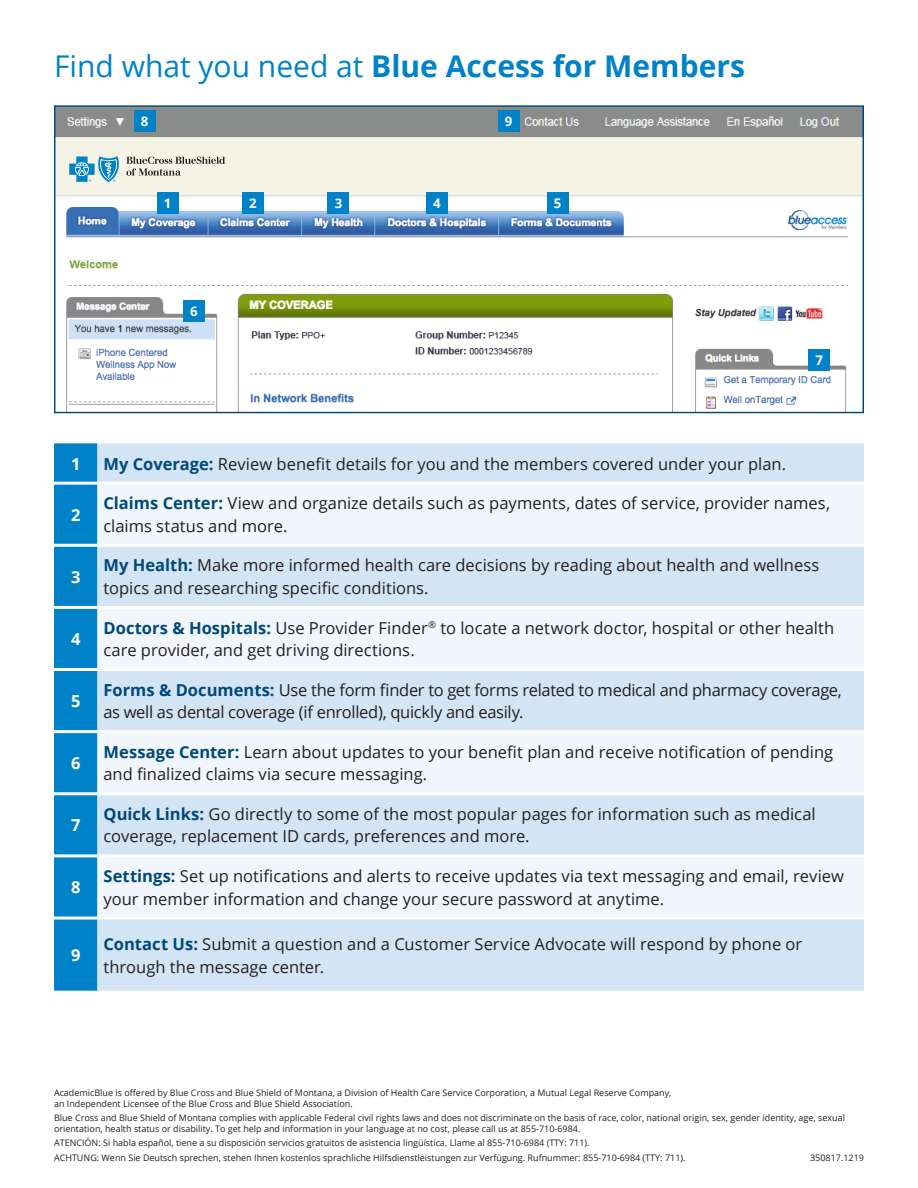
<style>
.page{position:relative;width:918px;height:1188px;background:#fff}
.page>*{position:absolute;margin:0;border:0;box-sizing:border-box;transform-origin:0 0}
.t1{font:700 30px "Open Sans";color:#0082c8}
.t2{font:16.5px/22.5px "Open Sans";color:#231f20}
.t3{font:16.5px/22.5px "Open Sans";letter-spacing:-.02em;color:#231f20}
.t4{font:700 16.5px "Open Sans";color:#fff}
.t5{font:700 13.2px "Open Sans";color:#fff}
.t6{font:9px/10.8px "Open Sans";color:#231f20}
.s1{font-weight:400}
.s2{font-weight:700;color:#00497b}
</style>
<div class="page">
<div style="left:55px;top:137px;width:809px;height:61px;background:#f4f3e6"></div>
<img style="left:56px;top:107px;width:806px;height:30px">
<div style="left:54px;top:443px;width:43px;height:548px;background:#0082c8"></div>
<div style="left:97px;top:443px;width:767px;height:548px;background:#d3e4f4"></div>
<svg style="left:97px;top:485px;width:767px;height:432px;fill:#f0f6fb"></svg>
<hr style="left:54px;top:482px;width:43px;height:3px;background:#fff">
<hr style="left:97px;top:482px;width:767px;height:3px;background:#fff">
<hr style="left:54px;top:544px;width:43px;height:3px;background:#fff">
<hr style="left:97px;top:544px;width:767px;height:3px;background:#fff">
<hr style="left:54px;top:606px;width:43px;height:3px;background:#fff">
<hr style="left:97px;top:606px;width:767px;height:3px;background:#fff">
<hr style="left:54px;top:668px;width:43px;height:3px;background:#fff">
<hr style="left:97px;top:668px;width:767px;height:3px;background:#fff">
<hr style="left:54px;top:730px;width:43px;height:3px;background:#fff">
<hr style="left:97px;top:730px;width:767px;height:3px;background:#fff">
<hr style="left:54px;top:792px;width:43px;height:3px;background:#fff">
<hr style="left:97px;top:792px;width:767px;height:3px;background:#fff">
<hr style="left:54px;top:854px;width:43px;height:3px;background:#fff">
<hr style="left:97px;top:854px;width:767px;height:3px;background:#fff">
<hr style="left:54px;top:917px;width:43px;height:3px;background:#fff">
<hr style="left:97px;top:917px;width:767px;height:3px;background:#fff">
<img style="left:56px;top:195px;width:806px;height:216px">
<svg style="left:69px;top:156px;width:50px;height:26px"></svg>
<svg style="left:126px;top:157px;width:99px;height:19px"></svg>
<div style="left:157px;top:192px;width:21px;height:22px;background:#0082c8"></div>
<div style="left:242px;top:192px;width:22px;height:22px;background:#0082c8"></div>
<div style="left:328px;top:192px;width:21px;height:22px;background:#0082c8"></div>
<div style="left:426px;top:192px;width:22px;height:22px;background:#0082c8"></div>
<div style="left:547px;top:192px;width:21px;height:22px;background:#0082c8"></div>
<div style="left:183px;top:300px;width:22px;height:22px;background:#0082c8"></div>
<div style="left:808px;top:349px;width:22px;height:22px;background:#0082c8"></div>
<div style="left:134px;top:110px;width:21px;height:22px;background:#0082c8"></div>
<div style="left:498px;top:110px;width:22px;height:22px;background:#0082c8"></div>
<h1 class="t1" style="left:54px;top:45px;width:693px"><span class="s1">Find what you need at</span> Blue Access for Members</h1>
<p class="t5" style="left:141px;top:112px;width:9px">8</p>
<p class="t5" style="left:505px;top:112px;width:9px">9</p>
<p class="t5" style="left:164px;top:194px;width:9px">1</p>
<p class="t5" style="left:249px;top:194px;width:9px">2</p>
<p class="t5" style="left:335px;top:194px;width:9px">3</p>
<p class="t5" style="left:433px;top:194px;width:9px">4</p>
<p class="t5" style="left:554px;top:194px;width:9px">5</p>
<p class="t5" style="left:190px;top:302px;width:9px">6</p>
<p class="t5" style="left:815px;top:351px;width:9px">7</p>
<p class="t4" style="left:71px;top:452px;width:11px">1</p>
<p class="t2" style="left:103px;top:452px;width:684px"><span class="s2">My Coverage:</span> Review benefit details for you and the members covered under your plan.</p>
<p class="t4" style="left:71px;top:503px;width:11px">2</p>
<p class="t2" style="left:103px;top:492px;width:728px"><span class="s2">Claims Center:</span> View and organize details such as payments, dates of service, provider names, claims status and more.</p>
<p class="t4" style="left:71px;top:565px;width:11px">3</p>
<p class="t4" style="left:71px;top:627px;width:11px">4</p>
<p class="t4" style="left:71px;top:689px;width:11px">5</p>
<p class="t4" style="left:71px;top:751px;width:11px">6</p>
<p class="t4" style="left:71px;top:814px;width:11px">7</p>
<p class="t4" style="left:71px;top:876px;width:11px">8</p>
<p class="t4" style="left:71px;top:944px;width:11px">9</p>
<p class="t2" style="left:103px;top:554px;width:717px"><span class="s2">My Health:</span> Make more informed health care decisions by reading about health and wellness topics and researching specific conditions.</p>
<p class="t2" style="left:103px;top:616px;width:732px"><span class="s2">Doctors &amp; Hospitals:</span> Use Provider Finder<sup>®</sup> to locate a network doctor, hospital or other health care provider, and get driving directions.</p>
<p class="t3" style="left:103px;top:678px;width:740px"><span class="s2">Forms &amp; Documents:</span> Use the form finder to get forms related to medical and pharmacy coverage, as well as dental coverage (if enrolled), quickly and easily.</p>
<p class="t2" style="left:103px;top:740px;width:731px"><span class="s2">Message Center:</span> Learn about updates to your benefit plan and receive notification of pending and finalized claims via secure messaging.</p>
<p class="t2" style="left:103px;top:802px;width:714px"><span class="s2">Quick Links:</span> Go directly to some of the most popular pages for information such as medical coverage, replacement ID cards, preferences and more.</p>
<p class="t2" style="left:103px;top:864px;width:742px"><span class="s2">Settings:</span> Set up notifications and alerts to receive updates via text messaging and email, review your member information and change your secure password at anytime.</p>
<p class="t2" style="left:103px;top:933px;width:700px"><span class="s2">Contact Us:</span> Submit a question and a Customer Service Advocate will respond by phone or through the message center.</p>
<p class="t6" style="left:54px;top:1087px;width:619px">AcademicBlue is offered by Blue Cross and Blue Shield of Montana, a Division of Health Care Service Corporation, a Mutual Legal Reserve Company, an Independent Licensee of the Blue Cross and Blue Shield Association.</p>
<p class="t6" style="left:54px;top:1112px;width:793px">Blue Cross and Blue Shield of Montana complies with applicable Federal civil rights laws and does not discriminate on the basis of race, color, national origin, sex, gender identity, age, sexual orientation, health status or disability. To get help and information in your language at no cost, please call us at 855-710-6984.</p>
<p class="t6" style="left:54px;top:1135px;width:633px;line-height:15.1px">ATENCIÓN: Si habla español, tiene a su disposición servicios gratuitos de asistencia lingüística. Llame al 855-710-6984 (TTY: 711).<br>ACHTUNG: Wenn Sie Deutsch sprechen, stehen Ihnen kostenlos sprachliche Hilfsdienstleistungen zur Verfügung. Rufnummer: 855-710-6984 (TTY: 711).</p>
<p class="t6" style="left:810px;top:1152px;width:55px">350817.1219</p>
</div>
